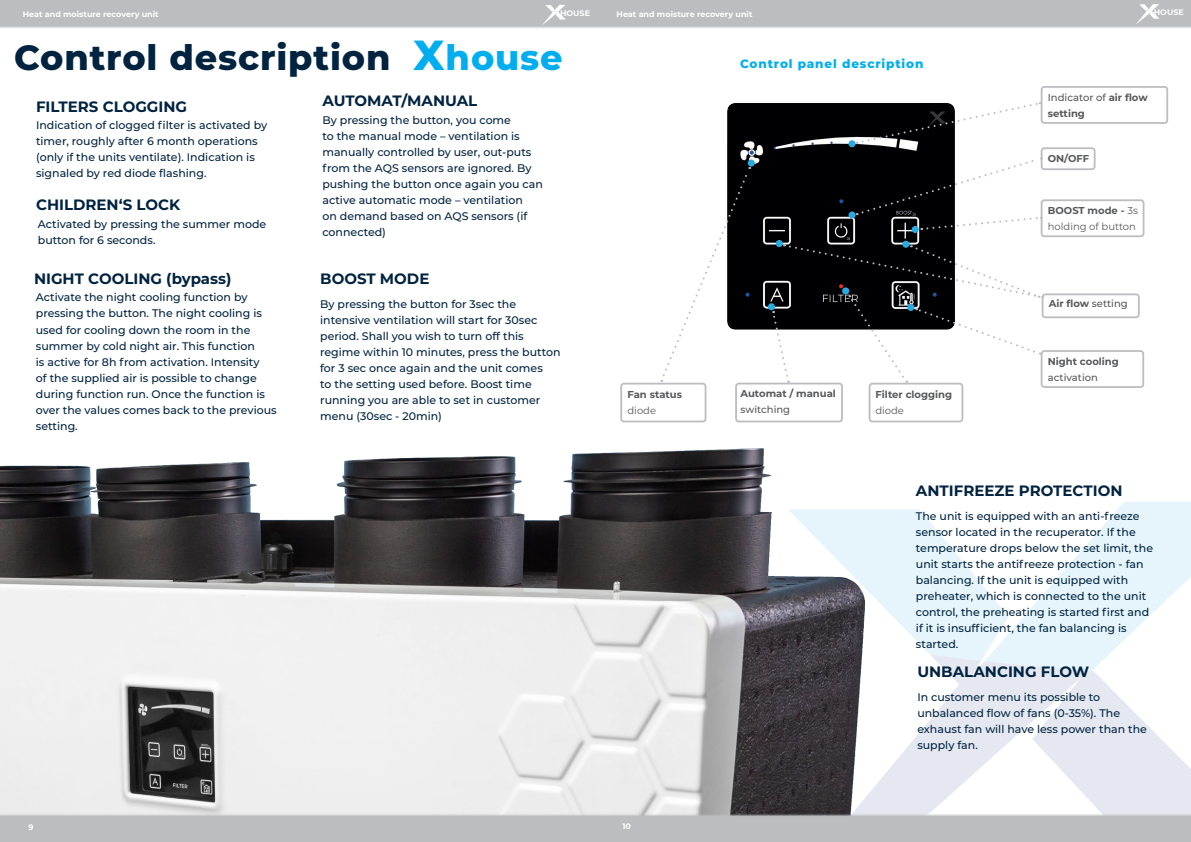
<style>
.page{position:relative;width:1191px;height:842px;background:#fff}
.page>*{position:absolute;margin:0;border:0;box-sizing:border-box;transform-origin:0 0}
.t1{font:800 35px "Montserrat";letter-spacing:.025em;color:#002340}
.t2{font:700 15px "Montserrat";color:#002340}
.t3{font:800 12px "Montserrat";letter-spacing:.07em;color:#00aeef}
.t4{font:500 11px/16px "Montserrat";color:#002340}
.t5{font:700 10px/16px "Montserrat";color:#57585a}
.t6{font:10px "Montserrat";color:#57585a}
.t7{font:700 8px "Montserrat";color:#fff}
.s1{font-size:42px;color:#00aeef}
.s2{color:#00aeef}
.s3{font-weight:400}
.s4{font-weight:500}
</style>
<div class="page">
<svg style="left:921px;top:502px;width:270px;height:153px"></svg>
<svg style="left:921px;top:655px;width:270px;height:159px;fill:#e5e8f1"></svg>
<img style="left:727px;top:103px;width:228px;height:214px">
<div style="left:868px;top:383px;width:95px;height:39px;border:2px solid #bcbdc0;border-radius:3px"></div>
<div style="left:1040px;top:86px;width:128px;height:38px;border:2px solid #bcbdc0;border-radius:3px"></div>
<div style="left:1040px;top:147px;width:55px;height:23px;border:2px solid #bcbdc0;border-radius:3px"></div>
<div style="left:1040px;top:199px;width:104px;height:38px;border:2px solid #bcbdc0;border-radius:3px"></div>
<div style="left:1040px;top:350px;width:104px;height:38px;border:2px solid #bcbdc0;border-radius:3px"></div>
<div style="left:1041px;top:293px;width:98px;height:25px;border:2px solid #bcbdc0;border-radius:3px"></div>
<div style="left:747px;top:160px;width:8px;height:7px;background:#29abe2;border-radius:50%"></div>
<svg style="left:688px;top:167px;width:62px;height:150px"></svg>
<div style="left:768px;top:303px;width:7px;height:7px;background:#29abe2;border-radius:50%"></div>
<svg style="left:856px;top:102px;width:184px;height:42px"></svg>
<svg style="left:856px;top:157px;width:186px;height:74px"></svg>
<svg style="left:771px;top:244px;width:272px;height:139px"></svg>
<div style="left:848px;top:140px;width:7px;height:7px;background:#29abe2;border-radius:50%"></div>
<div style="left:848px;top:211px;width:7px;height:8px;background:#29abe2;border-radius:50%"></div>
<div style="left:911px;top:226px;width:7px;height:7px;background:#29abe2;border-radius:50%"></div>
<div style="left:902px;top:241px;width:7px;height:7px;background:#29abe2;border-radius:50%"></div>
<div style="left:775px;top:240px;width:8px;height:7px;background:#29abe2;border-radius:50%"></div>
<div style="left:0;top:0;width:1191px;height:29px;background:#bcbdc0"></div>
<svg style="left:542px;top:5px;width:24px;height:20px"></svg>
<img style="left:0;top:317px;width:921px;height:497px">
<div style="left:0;top:814px;width:1191px;height:28px;background:#bcbdc0"></div>
<svg style="left:1136px;top:4px;width:23px;height:20px"></svg>
<p class="t7" style="left:23px;top:8px;width:137px">Heat and moisture recovery unit</p>
<p class="t7" style="left:560px;top:8px;width:31px">HOUSE</p>
<p class="t7" style="left:616px;top:9px;width:137px">Heat and moisture recovery unit</p>
<p class="t1" style="left:14px;top:32px;width:550px">Control description <span class="s1">X</span><span class="s2">house</span></p>
<p class="t2" style="left:36px;top:95px;width:153px">FILTERS CLOGGING</p>
<p class="t4" style="left:36px;top:117px;width:233px">Indication of clogged filter is activated by timer, roughly after 6 month operations (only if the units ventilate). Indication is signaled by red diode flashing.</p>
<p class="t2" style="left:36px;top:194px;width:146px">CHILDREN‘S LOCK</p>
<p class="t4" style="left:38px;top:215px;width:230px">Activated by pressing the summer mode button for 6 seconds.</p>
<p class="t2" style="left:322px;top:90px;width:156px">AUTOMAT/MANUAL</p>
<p class="t4" style="left:322px;top:111px;width:222px">By pressing the button, you come<br>to the manual mode – ventilation is manually controlled by user, out-puts from the AQS sensors are ignored. By pushing the button once again you can active automatic mode – ventilation<br>on demand based on AQS sensors (if connected)</p>
<p class="t2" style="left:34px;top:268px;width:199px">NIGHT COOLING (bypass)</p>
<p class="t2" style="left:320px;top:268px;width:111px">BOOST MODE</p>
<p class="t4" style="left:36px;top:289px;width:242px">Activate the night cooling function by pressing the button. The night cooling is used for cooling down the room in the summer by cold night air. This function<br>is active for 8h from activation. Intensity<br>of the supplied air is possible to change during function run. Once the function is over the values comes back to the previous setting.</p>
<p class="t4" style="left:320px;top:296px;width:242px">By pressing the button for 3sec the intensive ventilation will start for 30sec period. Shall you wish to turn off this regime within 10 minutes, press the button for 3 sec once again and the unit comes<br>to the setting used before. Boost time running you are able to set in customer menu (30sec - 20min)</p>
<p class="t3" style="left:740px;top:55px;width:185px">Control panel description</p>
<p class="t5" style="left:627px;top:386px;width:56px">Fan status <span class="s3">diode</span></p>
<p class="t5" style="left:740px;top:385px;width:97px">Automat / manual <span class="s4">switching</span></p>
<p class="t5" style="left:875px;top:386px;width:78px">Filter clogging <span class="s3">diode</span></p>
<p class="t7" style="left:1153px;top:7px;width:31px">HOUSE</p>
<p class="t5" style="left:1047px;top:89px;width:101px"><span class="s4">Indicator of</span> air flow setting</p>
<p class="t5" style="left:1047px;top:150px;width:43px">ON/OFF</p>
<p class="t5" style="left:1047px;top:202px;width:92px">BOOST mode - <span class="s3">3s</span></p>
<p class="t6" style="left:1047px;top:219px;width:90px">holding of button</p>
<p class="t5" style="left:1048px;top:295px;width:80px">Air flow <span class="s4">setting</span></p>
<p class="t5" style="left:1047px;top:353px;width:73px">Night cooling <span class="s4">activation</span></p>
<p class="t7" style="left:23px;top:821px;width:12px">99</p>
<p class="t7" style="left:617px;top:820px;width:10px">10</p>
<p class="t7" style="left:622px;top:820px;width:10px">10</p>
<p class="t2" style="left:916px;top:480px;width:208px">ANTIFREEZE PROTECTION</p>
<p class="t4" style="left:916px;top:508px;width:239px">The unit is equipped with an anti-freeze sensor located in the recuperator. If the temperature drops below the set limit, the unit starts the antifreeze protection - fan balancing. If the unit is equipped with preheater, which is connected to the unit control, the preheating is started first and if it is insufficient, the fan balancing is started.</p>
<p class="t2" style="left:917px;top:661px;width:173px">UNBALANCING FLOW</p>
<p class="t4" style="left:917px;top:689px;width:231px">In customer menu its possible to unbalanced flow of fans (0-35%). The exhaust fan will have less power than the supply fan.</p>
</div>
